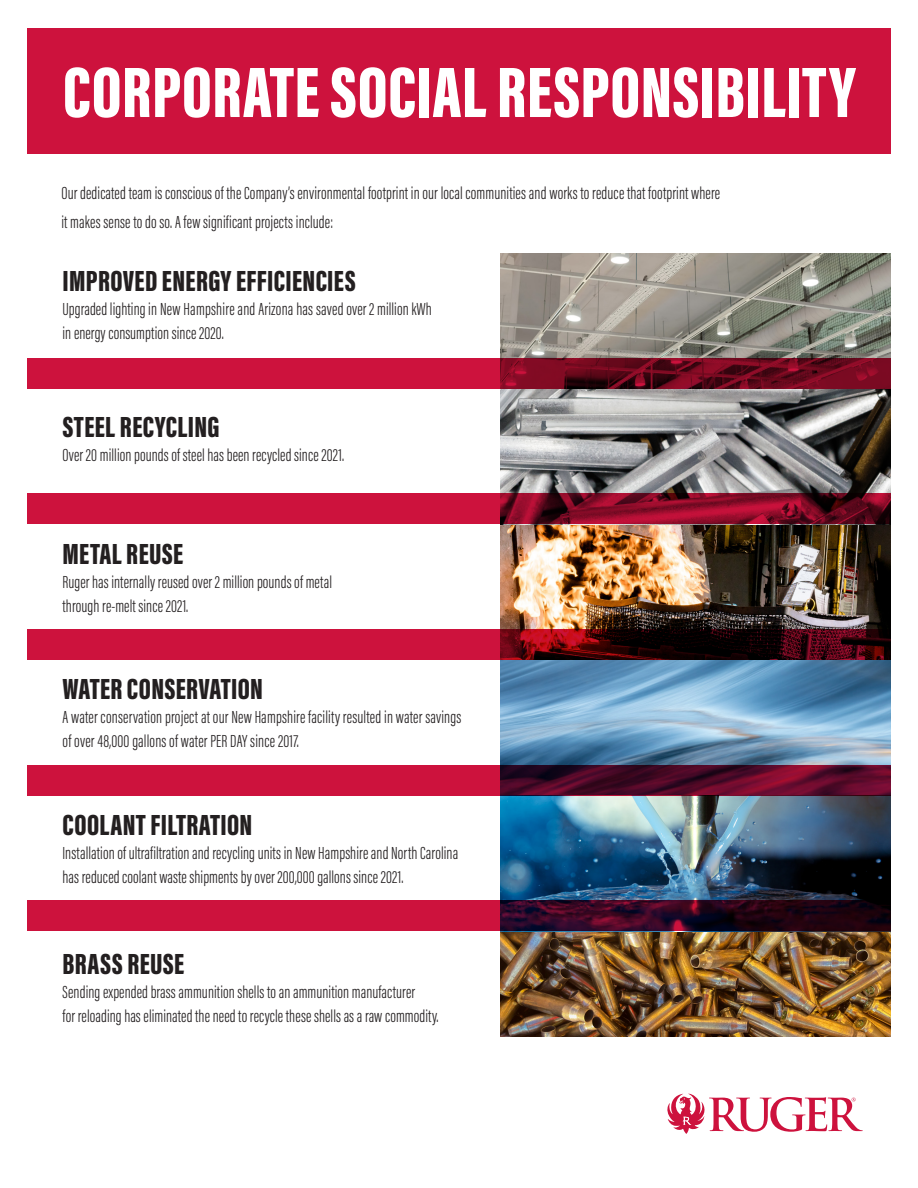
<style>
.page{position:relative;width:918px;height:1188px;background:#fff}
.page>*{position:absolute;margin:0;border:0;box-sizing:border-box;transform-origin:0 0}
.t1{font:900 73.5px "Acumin Pro Extra Cond";letter-spacing:.005em;color:#fff}
.t2{font:900 30px "Acumin Pro Extra Cond";letter-spacing:.01em;color:#231f20}
.t3{font:300 18px/24px "Acumin Pro Extra Cond";letter-spacing:.005em;color:#231f20}
</style>
<div class="page">
<img style="left:500px;top:253px;width:391px;height:512px">
<svg style="left:27px;top:358px;width:864px;height:31px;background:#a10d2e"></svg>
<svg style="left:27px;top:494px;width:864px;height:30px;background:#a70e31"></svg>
<svg style="left:667px;top:1094px;width:196px;height:40px"></svg>
<div style="left:27px;top:28px;width:864px;height:125px;background:#cd123d"></div>
<svg style="left:27px;top:629px;width:864px;height:31px;background:#8a0b25"></svg>
<img style="left:500px;top:796px;width:391px;height:240px">
<svg style="left:27px;top:765px;width:864px;height:31px;background:#950e33"></svg>
<svg style="left:27px;top:900px;width:864px;height:31px;background:#830c2e"></svg>
<p class="t1" style="left:63px;top:47px;width:794px">CORPORATE SOCIAL RESPONSIBILITY</p>
<p class="t3" style="left:61px;top:179px;width:660px;line-height:28.5px">Our dedicated team is conscious of the Company’s environmental footprint in our local communities and works to reduce that footprint where it makes sense to do so. A few significant projects include:</p>
<p class="t2" style="left:63px;top:262px;width:295px">IMPROVED ENERGY EFFICIENCIES</p>
<p class="t3" style="left:63px;top:297px;width:371px">Upgraded lighting in New Hampshire and Arizona has saved over 2 million kWh in energy consumption since 2020.</p>
<p class="t2" style="left:63px;top:408px;width:159px">STEEL RECYCLING</p>
<p class="t3" style="left:63px;top:443px;width:283px">Over 20 million pounds of steel has been recycled since 2021.</p>
<p class="t2" style="left:63px;top:535px;width:122px">METAL REUSE</p>
<p class="t3" style="left:63px;top:570px;width:271px">Ruger has internally reused over 2 million pounds of metal through re-melt since 2021.</p>
<p class="t2" style="left:63px;top:671px;width:202px">WATER CONSERVATION</p>
<p class="t3" style="left:63px;top:705px;width:400px">A water conservation project at our New Hampshire facility resulted in water savings of over 48,000 gallons of water PER DAY since 2017.</p>
<p class="t2" style="left:63px;top:807px;width:191px">COOLANT FILTRATION</p>
<p class="t3" style="left:63px;top:841px;width:397px">Installation of ultrafiltration and recycling units in New Hampshire and North Carolina has reduced coolant waste shipments by over 200,000 gallons since 2021.</p>
<p class="t2" style="left:63px;top:945px;width:123px">BRASS REUSE</p>
<p class="t3" style="left:63px;top:980px;width:378px">Sending expended brass ammunition shells to an ammunition manufacturer<br>for reloading has eliminated the need to recycle these shells as a raw commodity.</p>
</div>
